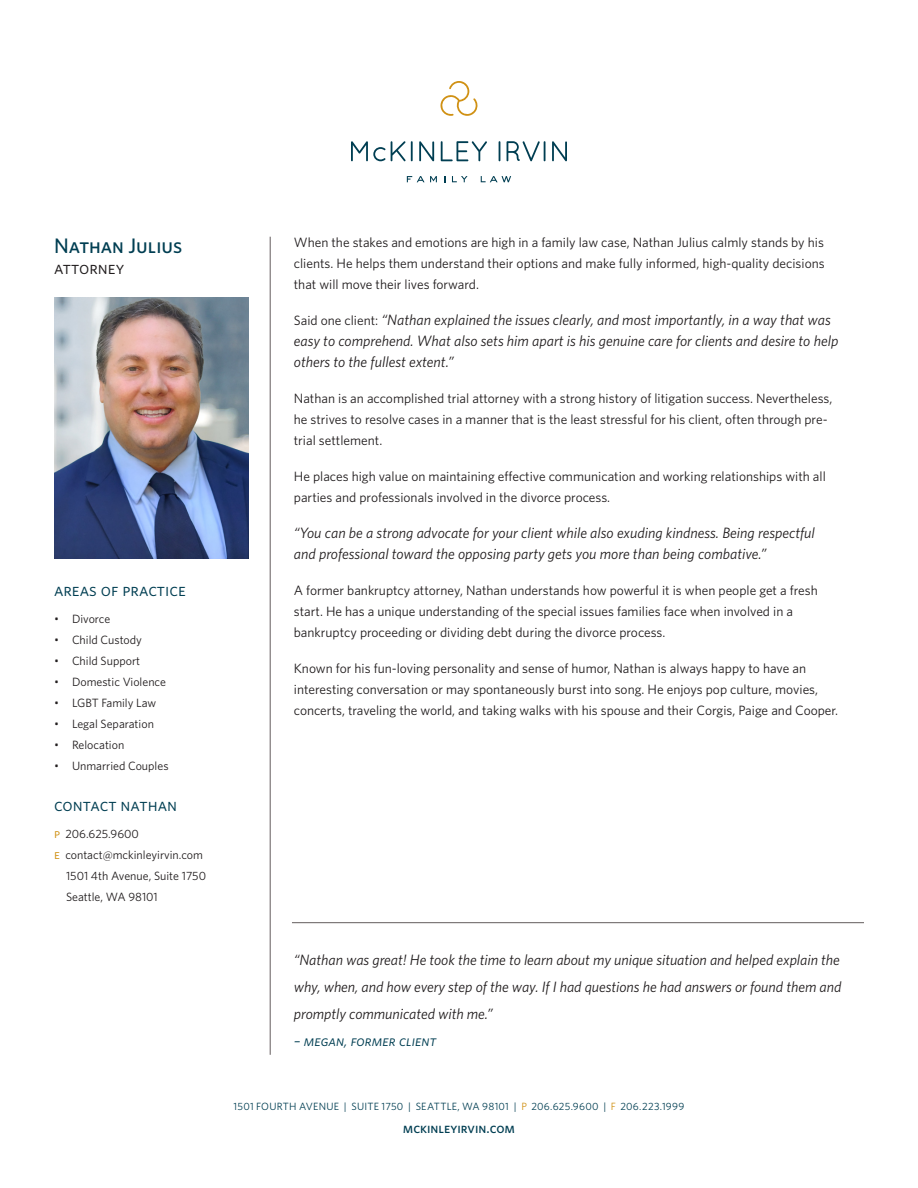
<style>
.page{position:relative;width:918px;height:1188px;background:#fff}
.page>*{position:absolute;margin:0;border:0;box-sizing:border-box;transform-origin:0 0}
.t1{font:500 21px "Whitney";color:#003e52}
.t2{font:18px "Whitney";color:#003e52}
.t3{font:18px "Whitney";color:#201c1d}
.t4{font:italic 15px/21px "Whitney";color:#201c1d}
.t5{font:italic 15px "Whitney";letter-spacing:-.005em;color:#003e52}
.t6{font:500 14.25px "Whitney";color:#003e52}
.t7{font:13.5px/21px "Whitney";color:#201c1d}
.t8{font:12px "Whitney";color:#201c1d}
.t9{font:10.5px "Whitney";letter-spacing:.025em;color:#003e52}
.s1{font-weight:300;color:#231f20}
.s2{font-size:13.5px;color:#d09114}
.s3{font-style:normal;font-size:13.5px}
.s4{color:#d09114}
</style>
<div class="page">
<svg style="left:351px;top:141px;width:55px;height:20px"></svg>
<hr style="left:411px;top:141px;width:2px;height:20px;background:#003e52">
<svg style="left:419px;top:141px;width:15px;height:20px"></svg>
<svg style="left:441px;top:141px;width:46px;height:20px"></svg>
<svg style="left:499px;top:141px;width:1px;height:20px"></svg>
<svg style="left:507px;top:141px;width:33px;height:20px"></svg>
<hr style="left:544px;top:141px;width:2px;height:20px;background:#003e52">
<svg style="left:552px;top:141px;width:15px;height:20px"></svg>
<svg style="left:407px;top:176px;width:30px;height:6px"></svg>
<svg style="left:452px;top:176px;width:16px;height:6px"></svg>
<svg style="left:481px;top:176px;width:30px;height:6px"></svg>
<svg style="left:440px;top:81px;width:38px;height:35px"></svg>
<img style="left:54px;top:298px;width:194px;height:261px">
<hr style="left:270px;top:237px;width:1px;height:818px;background:#635c5d">
<hr style="left:292px;top:922px;width:572px;height:1px;background:#635c5d">
<p class="t1" style="left:54px;top:232px;width:130px">Nathan Julius</p>
<p class="t3" style="left:54px;top:256px;width:72px">attorney</p>
<p class="t2" style="left:54px;top:578px;width:133px">areas of practice</p>
<p class="t8" style="left:54px;top:611px;width:58px"><span class="s1">•</span> Divorce</p>
<p class="t8" style="left:54px;top:632px;width:90px"><span class="s1">•</span> Child Custody</p>
<p class="t8" style="left:54px;top:653px;width:88px"><span class="s1">•</span> Child Support</p>
<p class="t8" style="left:54px;top:674px;width:113px"><span class="s1">•</span> Domestic Violence</p>
<p class="t8" style="left:54px;top:695px;width:104px"><span class="s1">•</span> LGBT Family Law</p>
<p class="t8" style="left:54px;top:716px;width:101px"><span class="s1">•</span> Legal Separation</p>
<p class="t8" style="left:54px;top:737px;width:72px"><span class="s1">•</span> Relocation</p>
<p class="t8" style="left:54px;top:758px;width:116px"><span class="s1">•</span> Unmarried Couples</p>
<p class="t2" style="left:54px;top:792px;width:125px">contact nathan</p>
<p class="t8" style="left:54px;top:826px;width:86px"><span class="s2">p</span> 206.625.9600</p>
<p class="t8" style="left:54px;top:847px;width:150px"><span class="s2">e</span> contact@mckinleyirvin.com</p>
<p class="t8" style="left:66px;top:868px;width:142px">1501 4th Avenue, Suite 1750</p>
<p class="t8" style="left:66px;top:889px;width:93px">Seattle, WA 98101</p>
<p class="t7" style="left:294px;top:232px;width:532px;text-align:justify">When the stakes and emotions are high in a family law case, Nathan Julius calmly stands by his clients. He helps them understand their options and make fully informed, high-quality decisions that will move their lives forward.</p>
<p class="t4" style="left:294px;top:309px;width:546px"><span class="s3">Said one client:</span> “Nathan explained the issues clearly, and most importantly, in a way that was easy to comprehend. What also sets him apart is his genuine care for clients and desire to help others to the fullest extent.”</p>
<p class="t7" style="left:294px;top:388px;width:540px">Nathan is an accomplished trial attorney with a strong history of litigation success. Nevertheless, he strives to resolve cases in a manner that is the least stressful for his client, often through pre&shy;trial settlement.</p>
<p class="t7" style="left:294px;top:466px;width:534px">He places high value on maintaining effective communication and working relationships with all parties and professionals involved in the divorce process.</p>
<p class="t4" style="left:294px;top:522px;width:523px">“You can be a strong advocate for your client while also exuding kindness. Being respectful and professional toward the opposing party gets you more than being combative.”</p>
<p class="t7" style="left:294px;top:580px;width:525px">A former bankruptcy attorney, Nathan understands how powerful it is when people get a fresh start. He has a unique understanding of the special issues families face when involved in a bankruptcy proceeding or dividing debt during the divorce process.</p>
<p class="t7" style="left:294px;top:658px;width:546px">Known for his fun-loving personality and sense of humor, Nathan is always happy to have an interesting conversation or may spontaneously burst into song. He enjoys pop culture, movies, concerts, traveling the world, and taking walks with his spouse and their Corgis, Paige and Cooper.</p>
<p class="t4" style="left:294px;top:946px;width:549px;line-height:27px;text-align:justify">“Nathan was great! He took the time to learn about my unique situation and helped explain the why, when, and how every step of the way. If I had questions he had answers or found them and promptly communicated with me.”</p>
<p class="t5" style="left:294px;top:1030px;width:144px">– megan, former client</p>
<p class="t9" style="left:234px;top:1100px;width:452px">1501 FOURTH AVENUE | SUITE 1750 | SEATTLE, WA 98101 | <span class="s4">P</span> 206.625.9600 | <span class="s4">F</span> 206.223.1999</p>
<p class="t6" style="left:403px;top:1118px;width:114px">mckinleyirvin.com</p>
</div>
